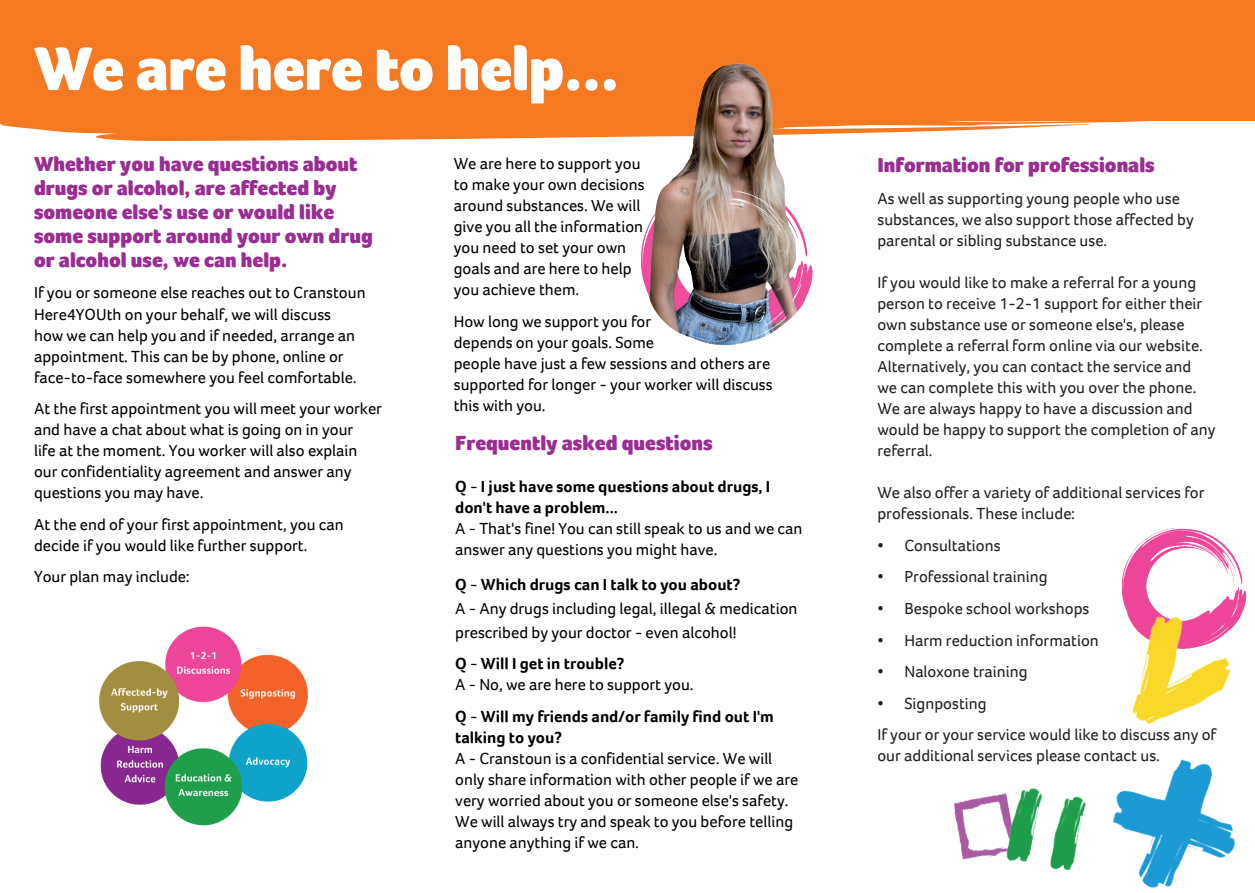
<style>
.page{position:relative;width:1255px;height:893px;background:#fff}
.page>*{position:absolute;margin:0;border:0;box-sizing:border-box;transform-origin:0 0}
.t1{font:900 63px "Foco";letter-spacing:-.01em;color:#fff}
.t2{font:900 21px/24px "Foco";color:#992e92}
.t3{font:16.5px/21px "Foco";color:#000}
.t4{font:16.5px/21px "Foco";color:#231f20}
.t5{font:700 16.5px/21px "Foco";color:#000}
</style>
<div class="page">
<div style="left:0;top:0;width:1254px;height:120px;background:#f47921"></div>
<svg style="left:0;top:120px;width:1254px;height:21px;fill:#f47921"></svg>
<img style="left:953px;top:795px;width:42px;height:65px">
<img style="left:1121px;top:528px;width:126px;height:91px">
<img style="left:1121px;top:593px;width:118px;height:131px">
<img style="left:1112px;top:759px;width:123px;height:129px">
<img style="left:610px;top:63px;width:245px;height:282px">
<img style="left:99px;top:626px;width:209px;height:200px">
<img style="left:995px;top:788px;width:91px;height:83px">
<h1 class="t1" style="left:34px;top:27px;width:586px">We are here to help...</h1>
<p class="t2" style="left:34px;top:152px;width:340px">Whether you have questions about drugs or alcohol, are affected by someone else's use or would like some support around your own drug or alcohol use, we can help.</p>
<p class="t3" style="left:34px;top:282px;width:333px">If you or someone else reaches out to Cranstoun Here4YOUth on your behalf, we will discuss<br>how we can help you and if needed, arrange an appointment. This can be by phone, online or face-to-face somewhere you feel comfortable.</p>
<p class="t3" style="left:34px;top:398px;width:349px">At the first appointment you will meet your worker and have a chat about what is going on in your<br>life at the moment. You worker will also explain our confidentiality agreement and answer any questions you may have.</p>
<p class="t3" style="left:34px;top:514px;width:311px">At the end of your first appointment, you can decide if you would like further support.</p>
<p class="t3" style="left:34px;top:566px;width:157px">Your plan may include:</p>
<p class="t3" style="left:454px;top:153px;width:192px">We are here to support you to make your own decisions around substances. We will give you all the information you need to set your own goals and are here to help you achieve them.</p>
<p class="t3" style="left:454px;top:311px;width:320px">How long we support you for<br>depends on your goals. Some<br>people have just a few sessions and others are supported for longer - your worker will discuss this with you.</p>
<p class="t2" style="left:455px;top:431px;width:259px">Frequently asked questions</p>
<p class="t5" style="left:455px;top:476px;width:316px">Q - I just have some questions about drugs, I don't have a problem...</p>
<p class="t3" style="left:455px;top:518px;width:349px">A - That's fine! You can still speak to us and we can answer any questions you might have.</p>
<p class="t5" style="left:455px;top:573px;width:287px">Q - Which drugs can I talk to you about?</p>
<p class="t3" style="left:455px;top:596px;width:344px;line-height:24px">A - Any drugs including legal, illegal &amp; medication prescribed by your doctor - even alcohol!</p>
<p class="t5" style="left:455px;top:653px;width:171px">Q - Will I get in trouble?</p>
<p class="t3" style="left:455px;top:674px;width:240px">A - No, we are here to support you.</p>
<p class="t5" style="left:455px;top:706px;width:320px">Q - Will my friends and/or family find out I'm talking to you?</p>
<p class="t3" style="left:455px;top:748px;width:344px">A - Cranstoun is a confidential service. We will only share information with other people if we are very worried about you or someone else's safety.<br>We will always try and speak to you before telling anyone anything if we can.</p>
<p class="t2" style="left:877px;top:153px;width:279px">Information for professionals</p>
<p class="t4" style="left:877px;top:188px;width:318px">As well as supporting young people who use substances, we also support those affected by parental or sibling substance use.</p>
<p class="t4" style="left:877px;top:272px;width:339px">If you would like to make a referral for a young person to receive 1-2-1 support for either their own substance use or someone else's, please complete a referral form online via our website.<br>Alternatively, you can contact the service and<br>we can complete this with you over the phone.<br>We are always happy to have a discussion and would be happy to support the completion of any referral.</p>
<p class="t4" style="left:877px;top:482px;width:328px">We also offer a variety of additional services for professionals. These include:</p>
<p class="t4" style="left:877px;top:534px;width:125px">• Consultations</p>
<p class="t4" style="left:877px;top:566px;width:172px">• Professional training</p>
<p class="t4" style="left:877px;top:598px;width:213px">• Bespoke school workshops</p>
<p class="t4" style="left:877px;top:629px;width:223px">• Harm reduction information</p>
<p class="t4" style="left:877px;top:661px;width:152px">• Naloxone training</p>
<p class="t4" style="left:877px;top:687px;width:340px;line-height:31.7px">• Signposting<br>If your or your service would like to discuss any of</p>
<p class="t4" style="left:877px;top:745px;width:284px">our additional services please contact us.</p>
</div>
